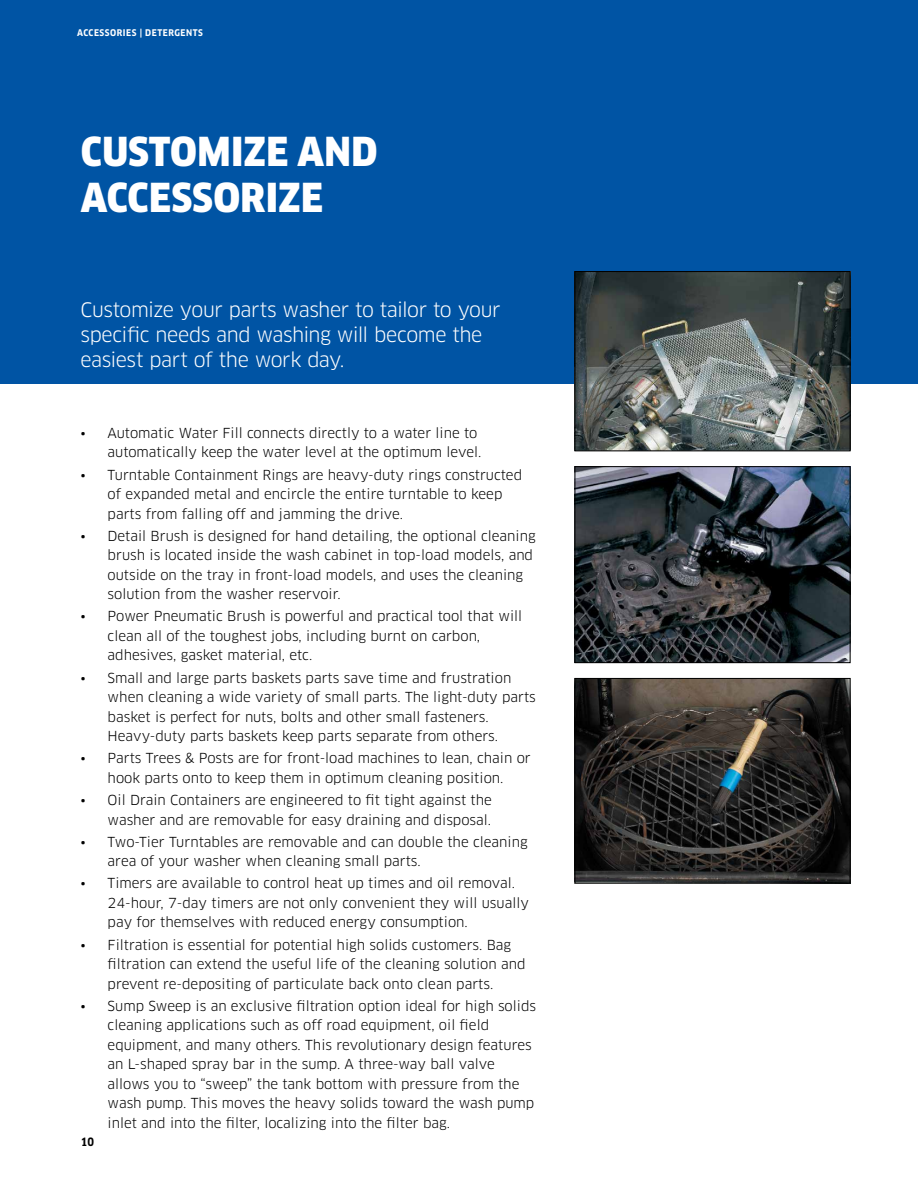
<style>
.page{position:relative;width:918px;height:1188px;background:#fff}
.page>*{position:absolute;margin:0;border:0;box-sizing:border-box;transform-origin:0 0}
.t1{font:900 39px/46px "Clan Pro Narr";letter-spacing:.01em;color:#fff}
.t2{font:19.5px/25.3px "Clan Pro";letter-spacing:-.025em;color:#fff}
.t3{font:13.5px/19.5px "Clan Pro";color:#000}
.t4{font:700 11.25px "Clan Pro Narr";color:#000}
.t5{font:700 9px "Clan Pro Narr";letter-spacing:.06em;color:#fff}
</style>
<div class="page">
<img style="left:577px;top:680px;width:272px;height:202px">
<div style="left:575px;top:678px;width:276px;height:206px;border:1px solid #000"></div>
<img style="left:577px;top:468px;width:272px;height:193px">
<div style="left:575px;top:466px;width:276px;height:197px;border:1px solid #000"></div>
<div style="left:0;top:0;width:918px;height:383px;background:#0054a4"></div>
<img style="left:577px;top:273px;width:272px;height:176px">
<div style="left:575px;top:271px;width:276px;height:180px;border:1px solid #000"></div>
<p class="t5" style="left:77px;top:28px;width:127px">ACCESSORIES | DETERGENTS</p>
<p class="t1" style="left:81px;top:129px;width:298px">CUSTOMIZE AND<br>ACCESSORIZE</p>
<p class="t2" style="left:81px;top:297px;width:422px">Customize your parts washer to tailor to your specific needs and washing will become the easiest part of the work day.</p>
<p class="t3" style="left:81px;top:423px;width:402px;text-align:right">• Automatic Water Fill connects directly to a water line to automatically keep the water level at the optimum level.</p>
<p class="t3" style="left:108px;top:465px;width:416px;text-indent:-27px">• Turntable Containment Rings are heavy-duty rings constructed of expanded metal and encircle the entire turntable to keep parts from falling off and jamming the drive.</p>
<p class="t3" style="left:108px;top:526px;width:430px;text-indent:-27px">• Detail Brush is designed for hand detailing, the optional cleaning brush is located inside the wash cabinet in top-load models, and outside on the tray in front-load models, and uses the cleaning solution from the washer reservoir.</p>
<p class="t3" style="left:108px;top:607px;width:416px;text-indent:-27px">• Power Pneumatic Brush is powerful and practical tool that will clean all of the toughest jobs, including burnt on carbon, adhesives, gasket material, etc.</p>
<p class="t3" style="left:108px;top:668px;width:430px;text-indent:-27px">• Small and large parts baskets parts save time and frustration when cleaning a wide variety of small parts. The light-duty parts basket is perfect for nuts, bolts and other small fasteners.<br>Heavy-duty parts baskets keep parts separate from others.</p>
<p class="t3" style="left:81px;top:749px;width:452px;text-align:center">• Parts Trees &amp; Posts are for front-load machines to lean, chain or hook parts onto to keep them in optimum cleaning position.</p>
<p class="t3" style="left:81px;top:790px;width:413px;text-align:right">• Oil Drain Containers are engineered to fit tight against the washer and are removable for easy draining and disposal.</p>
<p class="t3" style="left:108px;top:832px;width:421px;text-indent:-27px">• Two-Tier Turntables are removable and can double the cleaning area of your washer when cleaning small parts.</p>
<p class="t3" style="left:108px;top:874px;width:423px;text-indent:-27px">• Timers are available to control heat up times and oil removal.<br>24-hour, 7-day timers are not only convenient they will usually pay for themselves with reduced energy consumption.</p>
<p class="t3" style="left:108px;top:935px;width:419px;text-indent:-27px">• Filtration is essential for potential high solids customers. Bag filtration can extend the useful life of the cleaning solution and prevent re-depositing of particulate back onto clean parts.</p>
<p class="t3" style="left:108px;top:996px;width:430px;text-indent:-27px">• Sump Sweep is an exclusive filtration option ideal for high solids cleaning applications such as off road equipment, oil field equipment, and many others. This revolutionary design features an L-shaped spray bar in the sump. A three-way ball valve allows you to “sweep” the tank bottom with pressure from the wash pump. This moves the heavy solids toward the wash pump inlet and into the filter, localizing into the filter bag.</p>
<p class="t4" style="left:81px;top:1135px;width:15px">10</p>
</div>
